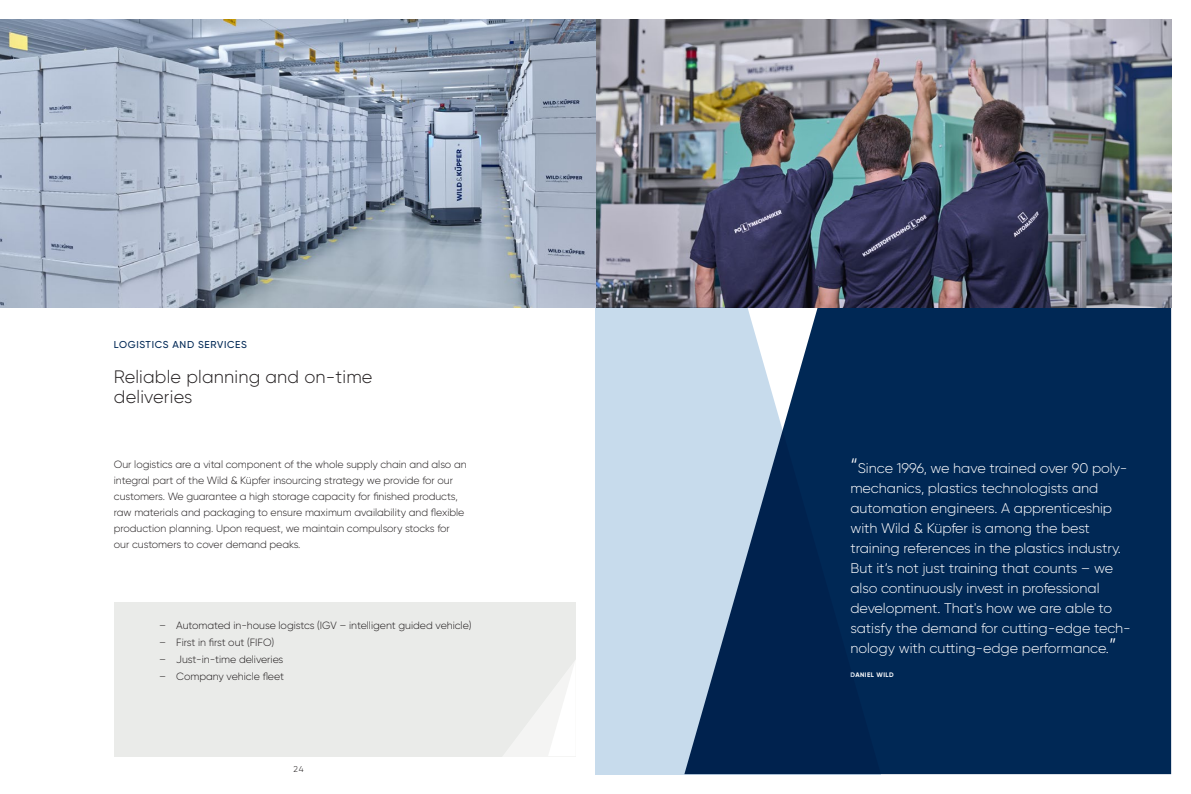
<style>
.page{position:relative;width:1191px;height:794px;background:#fff}
.page>*{position:absolute;margin:0;border:0;box-sizing:border-box;transform-origin:0 0}
.t1{font:300 18px/20px "Gilroy";letter-spacing:.01em;color:#231f20}
.t2{font:300 14px/20px "Gilroy";letter-spacing:-.005em;color:#fff}
.t3{font:300 10.5px/16px "Gilroy";letter-spacing:-.005em;color:#231f20}
.t4{font:500 10px "Gilroy";letter-spacing:.07em;color:#002855}
.t5{font:300 8.5px "Gilroy";color:#231f20}
.t6{font:700 6.5px "Gilroy";letter-spacing:.07em;color:#fff}
.s1{font-size:21px}
</style>
<div class="page">
<div style="left:893px;top:308px;width:278px;height:466px;background:#002855"></div>
<img style="left:595px;top:20px;width:576px;height:288px">
<svg style="left:595px;top:308px;width:298px;height:466px;background:#6a85a3"></svg>
<div style="left:114px;top:602px;width:461px;height:154px;background:#eaebe9"></div>
<svg style="left:548px;top:662px;width:27px;height:94px"></svg>
<svg style="left:0;top:20px;width:595px;height:288px;background:#a0adbf"></svg>
<p class="t4" style="left:114px;top:339px;width:135px">LOGISTICS AND SERVICES</p>
<h1 class="t1" style="left:114px;top:366px;width:260px">Reliable planning and on-time deliveries</h1>
<p class="t3" style="left:114px;top:456px;width:354px">Our logistics are a vital component of the whole supply chain and also an integral part of the Wild &amp; Küpfer insourcing strategy we provide for our customers. We guarantee a high storage capacity for finished products, raw materials and packaging to ensure maximum availability and flexible production planning. Upon request, we maintain compulsory stocks for our customers to cover demand peaks.</p>
<p class="t3" style="left:159px;top:617px;width:314px">– Automated in-house logistcs (IGV – intelligent guided vehicle)</p>
<p class="t3" style="left:159px;top:634px;width:116px">– First in first out (FIFO)</p>
<p class="t3" style="left:159px;top:651px;width:126px">– Just-in-time deliveries</p>
<p class="t3" style="left:159px;top:668px;width:126px">– Company vehicle fleet</p>
<p class="t5" style="left:293px;top:764px;width:12px">24</p>
<p class="t2" style="left:850px;top:458px;width:282px"><span class="s1">“</span>Since 1996, we have trained over 90 poly&shy;mechanics, plastics technologists and automation engineers. A apprenticeship with Wild &amp; Küpfer is among the best training references in the plastics industry.<br>But it’s not just training that counts – we also continuously invest in professional development. That's how we are able to satisfy the demand for cutting-edge tech&shy;nology with cutting-edge performance.<span class="s1">”</span></p>
<p class="t6" style="left:850px;top:671px;width:45px">DANIEL WILD</p>
</div>
